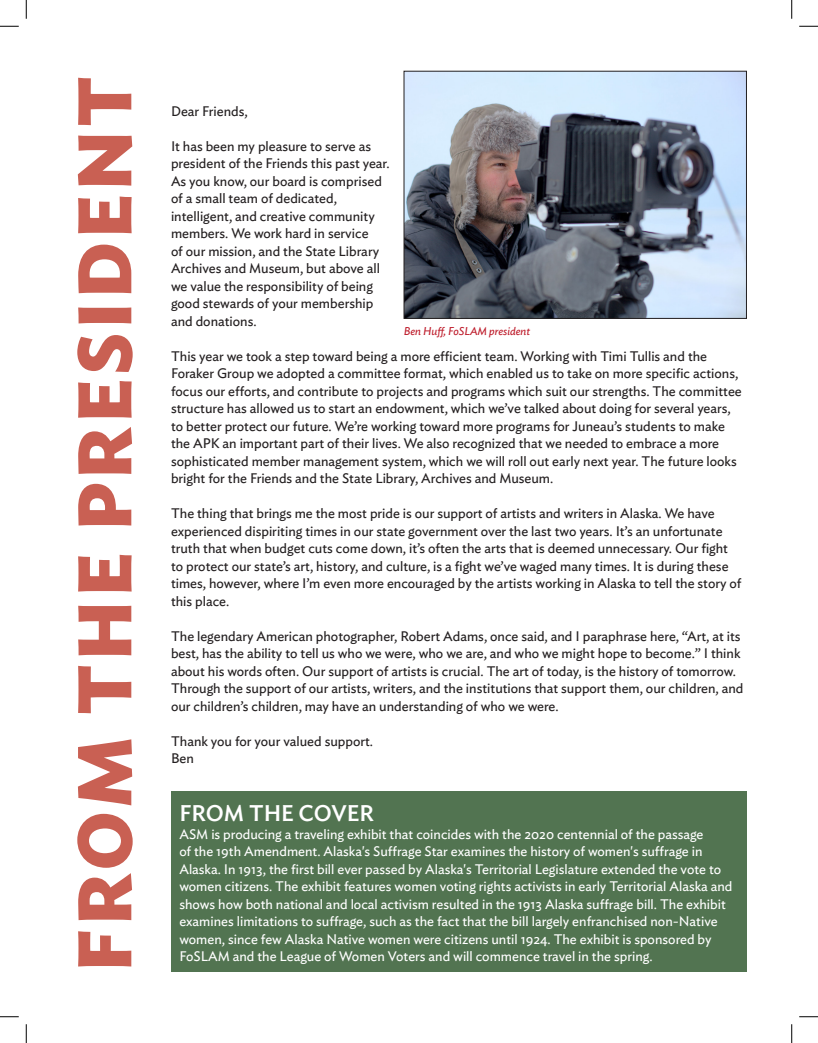
<style>
.page{position:relative;width:818px;height:1043px;background:#fff}
.page>*{position:absolute;margin:0;border:0;box-sizing:border-box;transform-origin:0 0}
.t1{font:700 75px "Ideal Sans";letter-spacing:.05em;color:#c96053}
.t2{font:500 22.5px "Ideal Sans";color:#fff}
.t3{font:13.75px/17.5px "Ideal Sans";color:#231f20}
.t4{font:13.75px/17.5px "Ideal Sans";color:#fff}
.t5{font:italic 11.25px "Ideal Sans";color:#be1d2c}
</style>
<div class="page">
<div style="left:171px;top:791px;width:575px;height:180px;background:#527451"></div>
<img style="left:406px;top:73px;width:338px;height:243px">
<div style="left:404px;top:71px;width:342px;height:247px;border:1px solid #231f20"></div>
<svg style="left:0;top:25px;width:19px;height:2px"></svg>
<svg style="left:799px;top:25px;width:19px;height:2px"></svg>
<svg style="left:0;top:1016px;width:19px;height:1px"></svg>
<svg style="left:799px;top:1016px;width:19px;height:1px"></svg>
<svg style="left:25px;top:0;width:2px;height:19px"></svg>
<svg style="left:25px;top:1024px;width:2px;height:18px"></svg>
<svg style="left:791px;top:0;width:1px;height:19px"></svg>
<svg style="left:791px;top:1024px;width:1px;height:18px"></svg>
<p class="t1" style="left:45px;top:971px;width:897px;rotate:-90deg">FROM THE PRESIDENT</p>
<p class="t3" style="left:171px;top:101px;width:78px">Dear Friends,</p>
<p class="t3" style="left:171px;top:136px;width:220px">It has been my pleasure to serve as president of the Friends this past year.<br>As you know, our board is comprised of a small team of dedicated, intelligent, and creative community members. We work hard in service<br>of our mission, and the State Library<br>Archives and Museum, but above all we value the responsibility of being good stewards of your membership and donations.</p>
<p class="t3" style="left:171px;top:346px;width:572px">This year we took a step toward being a more efficient team. Working with Timi Tullis and the Foraker Group we adopted a committee format, which enabled us to take on more specific actions, focus our efforts, and contribute to projects and programs which suit our strengths. The committee structure has allowed us to start an endowment, which we’ve talked about doing for several years, to better protect our future. We’re working toward more programs for Juneau’s students to make the APK an important part of their lives. We also recognized that we needed to embrace a more sophisticated member management system, which we will roll out early next year. The future looks bright for the Friends and the State Library, Archives and Museum.</p>
<p class="t3" style="left:171px;top:503px;width:572px">The thing that brings me the most pride is our support of artists and writers in Alaska. We have experienced dispiriting times in our state government over the last two years. It’s an unfortunate truth that when budget cuts come down, it’s often the arts that is deemed unnecessary. Our fight to protect our state’s art, history, and culture, is a fight we’ve waged many times. It is during these times, however, where I’m even more encouraged by the artists working in Alaska to tell the story of this place.</p>
<p class="t3" style="left:171px;top:626px;width:574px">The legendary American photographer, Robert Adams, once said, and I paraphrase here, “Art, at its best, has the ability to tell us who we were, who we are, and who we might hope to become.” I think about his words often. Our support of artists is crucial. The art of today, is the history of tomorrow.<br>Through the support of our artists, writers, and the institutions that support them, our children, and our children’s children, may have an understanding of who we were.</p>
<p class="t3" style="left:171px;top:731px;width:203px">Thank you for your valued support.</p>
<p class="t3" style="left:171px;top:748px;width:24px">Ben</p>
<p class="t5" style="left:404px;top:322px;width:128px">Ben Huff, FoSLAM president</p>
<p class="t2" style="left:179px;top:796px;width:196px">FROM THE COVER</p>
<p class="t4" style="left:179px;top:824px;width:554px">ASM is producing a traveling exhibit that coincides with the 2020 centennial of the passage<br>of the 19th Amendment. Alaska's Suffrage Star examines the history of women's suffrage in Alaska. In 1913, the first bill ever passed by Alaska's Territorial Legislature extended the vote to women citizens. The exhibit features women voting rights activists in early Territorial Alaska and shows how both national and local activism resulted in the 1913 Alaska suffrage bill. The exhibit examines limitations to suffrage, such as the fact that the bill largely enfranchised non-Native women, since few Alaska Native women were citizens until 1924. The exhibit is sponsored by FoSLAM and the League of Women Voters and will commence travel in the spring.</p>
</div>
